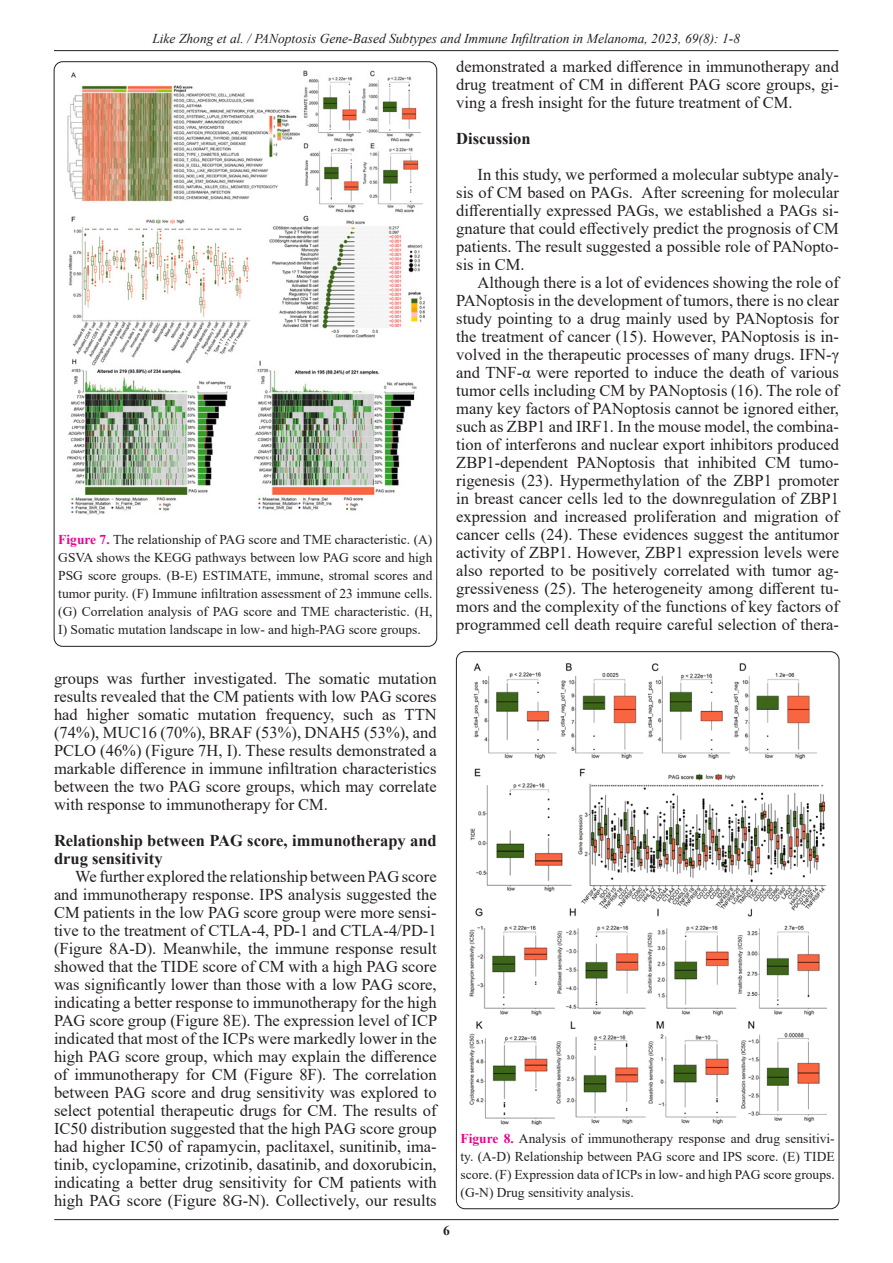
<style>
.page{position:relative;width:893px;height:1263px;background:#fff}
.page>*{position:absolute;margin:0;border:0;box-sizing:border-box;transform-origin:0 0}
.t1{font:16.5px/18px "Times New Roman";color:#231f20;text-align:justify}
.Pa7{font:700 16.5px/18px "Times New Roman";color:#231f20}
.t2{font:13.5px/18px "Times New Roman";color:#231f20;text-align:justify}
.t3{font:italic 13.5px "Times New Roman";color:#231f20}
.t4{font:700 13.5px "Times New Roman";color:#231f20}
.s1{font-weight:700;color:#ed028c}
</style>
<div class="page">
<hr style="left:54px;top:50px;width:784px;height:1px;background:#231f20">
<hr style="left:54px;top:1219px;width:785px;height:1px;background:#231f20">
<img style="left:67px;top:70px;width:357px;height:445px">
<img style="left:469px;top:663px;width:357px;height:462px">
<p class="t3" style="left:152px;top:29px;width:589px">Like Zhong et al. / PANoptosis Gene-Based Subtypes and Immune Infiltration in Melanoma, 2023, 69(8): 1-8</p>
<p class="t2" style="left:58px;top:530px;width:376px"><span class="s1">Figure 7.</span> The relationship of PAG score and TME characteristic. (A)<br>GSVA shows the KEGG pathways between low PAG score and high PSG score groups. (B-E) ESTIMATE, immune, stromal scores and tumor purity. (F) Immune infiltration assessment of 23 immune cells. (G) Correlation analysis of PAG score and TME characteristic. (H, I) Somatic mutation landscape in low- and high-PAG score groups.</p>
<p class="t1" style="left:54px;top:669px;width:384px">groups was further investigated. The somatic mutation results revealed that the CM patients with low PAG scores had higher somatic mutation frequency, such as TTN (74%), MUC16 (70%), BRAF (53%), DNAH5 (53%), and PCLO (46%) (Figure 7H, I). These results demonstrated a markable difference in immune infiltration characteristics between the two PAG score groups, which may correlate with response to immunotherapy for CM.</p>
<p class="Pa7" style="left:54px;top:831px;width:384px">Relationship between PAG score, immunotherapy and drug sensitivity</p>
<p class="t1" style="left:54px;top:867px;width:385px;text-indent:21px">We further explored the relationship between PAG score and immunotherapy response. IPS analysis suggested the CM patients in the low PAG score group were more sensi&shy;tive to the treatment of CTLA-4, PD-1 and CTLA-4/PD-1 (Figure 8A-D). Meanwhile, the immune response result showed that the TIDE score of CM with a high PAG score was significantly lower than those with a low PAG score, indicating a better response to immunotherapy for the high PAG score group (Figure 8E). The expression level of ICP indicated that most of the ICPs were markedly lower in the high PAG score group, which may explain the difference of immunotherapy for CM (Figure 8F). The correlation between PAG score and drug sensitivity was explored to select potential therapeutic drugs for CM. The results of IC50 distribution suggested that the high PAG score group had higher IC50 of rapamycin, paclitaxel, sunitinib, ima&shy;tinib, cyclopamine, crizotinib, dasatinib, and doxorubicin, indicating a better drug sensitivity for CM patients with high PAG score (Figure 8G-N). Collectively, our results</p>
<p class="t1" style="left:456px;top:57px;width:384px">demonstrated a marked difference in immunotherapy and drug treatment of CM in different PAG score groups, gi&shy;ving a fresh insight for the future treatment of CM.</p>
<p class="Pa7" style="left:456px;top:129px;width:76px">Discussion</p>
<p class="t1" style="left:456px;top:165px;width:384px;text-indent:21px">In this study, we performed a molecular subtype analy&shy;sis of CM based on PAGs. After screening for molecular differentially expressed PAGs, we established a PAGs si&shy;gnature that could effectively predict the prognosis of CM patients. The result suggested a possible role of PANopto&shy;sis in CM.</p>
<p class="t1" style="left:456px;top:273px;width:384px;text-indent:21px">Although there is a lot of evidences showing the role of PANoptosis in the development of tumors, there is no clear study pointing to a drug mainly used by PANoptosis for the treatment of cancer (15). However, PANoptosis is in&shy;volved in the therapeutic processes of many drugs. IFN-γ and TNF-α were reported to induce the death of various tumor cells including CM by PANoptosis (16). The role of many key factors of PANoptosis cannot be ignored either, such as ZBP1 and IRF1. In the mouse model, the combina&shy;tion of interferons and nuclear export inhibitors produced ZBP1-dependent PANoptosis that inhibited CM tumo&shy;rigenesis (23). Hypermethylation of the ZBP1 promoter in breast cancer cells led to the downregulation of ZBP1 expression and increased proliferation and migration of cancer cells (24). These evidences suggest the antitumor activity of ZBP1. However, ZBP1 expression levels were also reported to be positively correlated with tumor ag&shy;gressiveness (25). The heterogeneity among different tu&shy;mors and the complexity of the functions of key factors of programmed cell death require careful selection of thera-</p>
<p class="t2" style="left:460px;top:1129px;width:376px"><span class="s1">Figure 8.</span> Analysis of immunotherapy response and drug sensitivi&shy;ty. (A-D) Relationship between PAG score and IPS score. (E) TIDE score. (F) Expression data of ICPs in low- and high PAG score groups. (G-N) Drug sensitivity analysis.</p>
<p class="t4" style="left:443px;top:1220px;width:8px">6</p>
</div>
